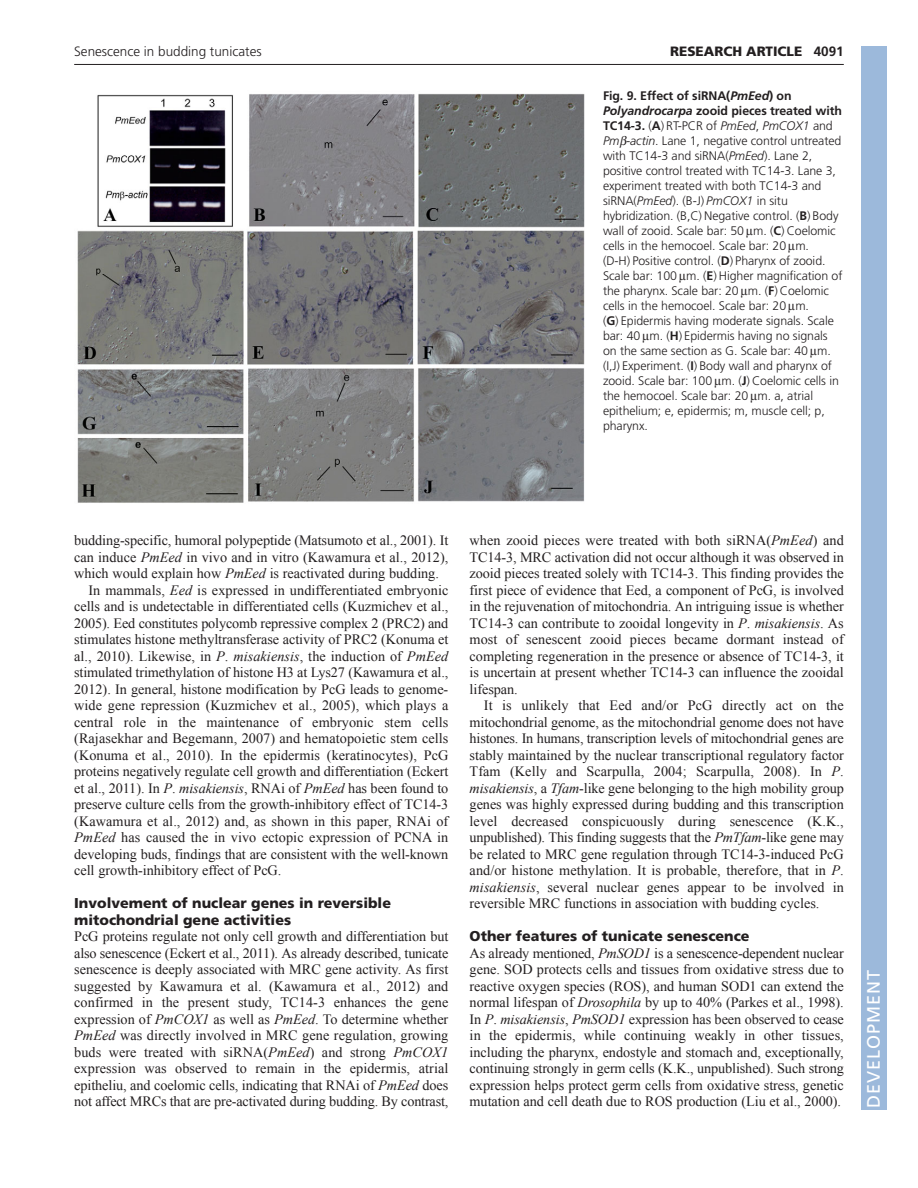
<style>
.page{position:relative;width:918px;height:1188px;background:#fff}
.page>*{position:absolute;margin:0;border:0;box-sizing:border-box;transform-origin:0 0}
.t1{font:18px "Frutiger LT Std";letter-spacing:.055em;color:#fff}
.t2{font:14.25px/16.5px "Times New Roman";letter-spacing:-.005em;color:#231f20;text-align:justify}
.t3{font:900 14.25px/16.5px "Frutiger LT Std";color:#231f20}
.t4{font:300 13.5px "Frutiger";color:#231f20}
.t5{font:900 13.5px "Frutiger LT Std";color:#231f20}
.t6{font:300 12.3px/15px "Frutiger";letter-spacing:-.005em;color:#231f20}
.s1{font-weight:700}
.s2{font-weight:700;font-style:italic}
.s3{font-style:italic}
</style>
<div class="page">
<hr style="left:74px;top:64px;width:770px;height:1px;background:#231f20">
<img style="left:77px;top:93px;width:508px;height:410px">
<div style="left:861px;top:46px;width:25px;height:1064px;background:#9cb9db"></div>
<p class="t4" style="left:74px;top:46px;width:189px">Senescence in budding tunicates</p>
<p class="t5" style="left:670px;top:46px;width:175px">RESEARCH ARTICLE <span class="s1">4091</span></p>
<p class="t6" style="left:603px;top:89px;width:241px"><span class="s1">Fig. 9. Effect of siRNA(</span><span class="s2">PmEed</span><span class="s1">) on </span><span class="s2">Polyandrocarpa</span> <span class="s1">zooid pieces treated with TC14-3.</span> (<span class="s1">A</span>) RT-PCR of <span class="s3">PmEed</span>, <span class="s3">PmCOX1</span> and <span class="s3">Pm -actin</span>. Lane 1, negative control untreated with TC14-3 and siRNA(<span class="s3">PmEed</span>). Lane 2, positive control treated with TC14-3. Lane 3, experiment treated with both TC14-3 and siRNA(<span class="s3">PmEed</span>). (B-J) <span class="s3">PmCOX1</span> in situ hybridization. (B,C) Negative control. (<span class="s1">B</span>) Body wall of zooid. Scale bar: 50 m. (<span class="s1">C</span>) Coelomic cells in the hemocoel. Scale bar: 20 m.<br>(D-H) Positive control. (<span class="s1">D</span>) Pharynx of zooid.<br>Scale bar: 100 m. (<span class="s1">E</span>) Higher magnification of the pharynx. Scale bar: 20 m. (<span class="s1">F</span>) Coelomic cells in the hemocoel. Scale bar: 20 m.<br>(<span class="s1">G</span>) Epidermis having moderate signals. Scale bar: 40 m. (<span class="s1">H</span>) Epidermis having no signals on the same section as G. Scale bar: 40 m. (I,J) Experiment. (<span class="s1">I</span>) Body wall and pharynx of zooid. Scale bar: 100 m. (<span class="s1">J</span>) Coelomic cells in the hemocoel. Scale bar: 20 m. a, atrial epithelium; e, epidermis; m, muscle cell; p, pharynx.</p>
<p class="t2" style="left:74px;top:532px;width:376px">budding-specific, humoral polypeptide (Matsumoto et al., 2001). It</p>
<p class="t2" style="left:74px;top:549px;width:376px">can induce <span class="s3">PmEed</span> in vivo and in vitro (Kawamura et al., 2012),</p>
<p class="t2" style="left:74px;top:565px;width:366px">which would explain how <span class="s3">PmEed</span> is reactivated during budding.</p>
<p class="t2" style="left:88px;top:582px;width:361px">In mammals, <span class="s3">Eed</span> is expressed in undifferentiated embryonic</p>
<p class="t2" style="left:74px;top:598px;width:376px">cells and is undetectable in differentiated cells (Kuzmichev et al.,</p>
<p class="t2" style="left:74px;top:615px;width:376px">2005). Eed constitutes polycomb repressive complex 2 (PRC2) and</p>
<p class="t2" style="left:74px;top:631px;width:376px">stimulates histone methyltransferase activity of PRC2 (Konuma et</p>
<p class="t2" style="left:74px;top:648px;width:376px">al., 2010). Likewise, in <span class="s3">P</span>. <span class="s3">misakiensis</span>, the induction of <span class="s3">PmEed</span></p>
<p class="t2" style="left:74px;top:664px;width:376px">stimulated trimethylation of histone H3 at Lys27 (Kawamura et al.,</p>
<p class="t2" style="left:74px;top:681px;width:376px">2012). In general, histone modification by PcG leads to genome-</p>
<p class="t2" style="left:74px;top:697px;width:376px">wide gene repression (Kuzmichev et al., 2005), which plays a</p>
<p class="t2" style="left:74px;top:714px;width:376px">central role in the maintenance of embryonic stem cells</p>
<p class="t2" style="left:74px;top:730px;width:376px">(Rajasekhar and Begemann, 2007) and hematopoietic stem cells</p>
<p class="t2" style="left:74px;top:747px;width:376px">(Konuma et al., 2010). In the epidermis (keratinocytes), PcG</p>
<p class="t2" style="left:74px;top:763px;width:376px">proteins negatively regulate cell growth and differentiation (Eckert</p>
<p class="t2" style="left:74px;top:780px;width:376px">et al., 2011). In <span class="s3">P</span>. <span class="s3">misakiensis</span>, RNAi of <span class="s3">PmEed</span> has been found to</p>
<p class="t2" style="left:74px;top:796px;width:376px">preserve culture cells from the growth-inhibitory effect of TC14-3</p>
<p class="t2" style="left:74px;top:813px;width:376px">(Kawamura et al., 2012) and, as shown in this paper, RNAi of</p>
<p class="t2" style="left:74px;top:829px;width:376px"><span class="s3">PmEed</span> has caused the in vivo ectopic expression of PCNA in</p>
<p class="t2" style="left:74px;top:846px;width:376px">developing buds, findings that are consistent with the well-known</p>
<p class="t2" style="left:74px;top:862px;width:209px">cell growth-inhibitory effect of PcG.</p>
<p class="t3" style="left:74px;top:896px;width:318px">Involvement of nuclear genes in reversible mitochondrial gene activities</p>
<p class="t2" style="left:74px;top:928px;width:376px">PcG proteins regulate not only cell growth and differentiation but also senescence (Eckert et al., 2011). As already described, tunicate senescence is deeply associated with MRC gene activity. As first suggested by Kawamura et al. (Kawamura et al., 2012) and confirmed in the present study, TC14-3 enhances the gene expression of <span class="s3">PmCOX1</span> as well as <span class="s3">PmEed</span>. To determine whether <span class="s3">PmEed</span> was directly involved in MRC gene regulation, growing buds were treated with siRNA(<span class="s3">PmEed</span>) and strong <span class="s3">PmCOX1 </span>expression was observed to remain in the epidermis, atrial epitheliu, and coelomic cells, indicating that RNAi of <span class="s3">PmEed</span> does not affect MRCs that are pre-activated during budding. By contrast,</p>
<p class="t2" style="left:470px;top:532px;width:376px">when zooid pieces were treated with both siRNA(<span class="s3">PmEed</span>) and TC14-3, MRC activation did not occur although it was observed in zooid pieces treated solely with TC14-3. This finding provides the first piece of evidence that Eed, a component of PcG, is involved in the rejuvenation of mitochondria. An intriguing issue is whether TC14-3 can contribute to zooidal longevity in <span class="s3">P</span>. <span class="s3">misakiensis</span>. As most of senescent zooid pieces became dormant instead of completing regeneration in the presence or absence of TC14-3, it is uncertain at present whether TC14-3 can influence the zooidal lifespan.</p>
<p class="t2" style="left:470px;top:697px;width:376px;text-indent:14px">It is unlikely that Eed and/or PcG directly act on the mitochondrial genome, as the mitochondrial genome does not have histones. In humans, transcription levels of mitochondrial genes are stably maintained by the nuclear transcriptional regulatory factor Tfam (Kelly and Scarpulla, 2004; Scarpulla, 2008). In <span class="s3">P</span>. <span class="s3">misakiensis</span>, a <span class="s3">Tfam</span>-like gene belonging to the high mobility group genes was highly expressed during budding and this transcription level decreased conspicuously during senescence (K.K., unpublished). This finding suggests that the <span class="s3">PmTfam</span>-like gene may be related to MRC gene regulation through TC14-3-induced PcG and/or histone methylation. It is probable, therefore, that in <span class="s3">P</span>. <span class="s3">misakiensis</span>, several nuclear genes appear to be involved in reversible MRC functions in association with budding cycles.</p>
<p class="t3" style="left:470px;top:929px;width:281px">Other features of tunicate senescence</p>
<p class="t2" style="left:470px;top:945px;width:376px">As already mentioned, <span class="s3">PmSOD1</span> is a senescence-dependent nuclear gene. SOD protects cells and tissues from oxidative stress due to reactive oxygen species (ROS), and human SOD1 can extend the normal lifespan of <span class="s3">Drosophila</span> by up to 40% (Parkes et al., 1998).<br>In <span class="s3">P</span>. <span class="s3">misakiensis</span>, <span class="s3">PmSOD1</span> expression has been observed to cease in the epidermis, while continuing weakly in other tissues, including the pharynx, endostyle and stomach and, exceptionally, continuing strongly in germ cells (K.K., unpublished). Such strong expression helps protect germ cells from oxidative stress, genetic mutation and cell death due to ROS production (Liu et al., 2000).</p>
<p class="t1" style="left:863px;top:1108px;width:140px;rotate:-90deg">DEVELOPMENT</p>
</div>
